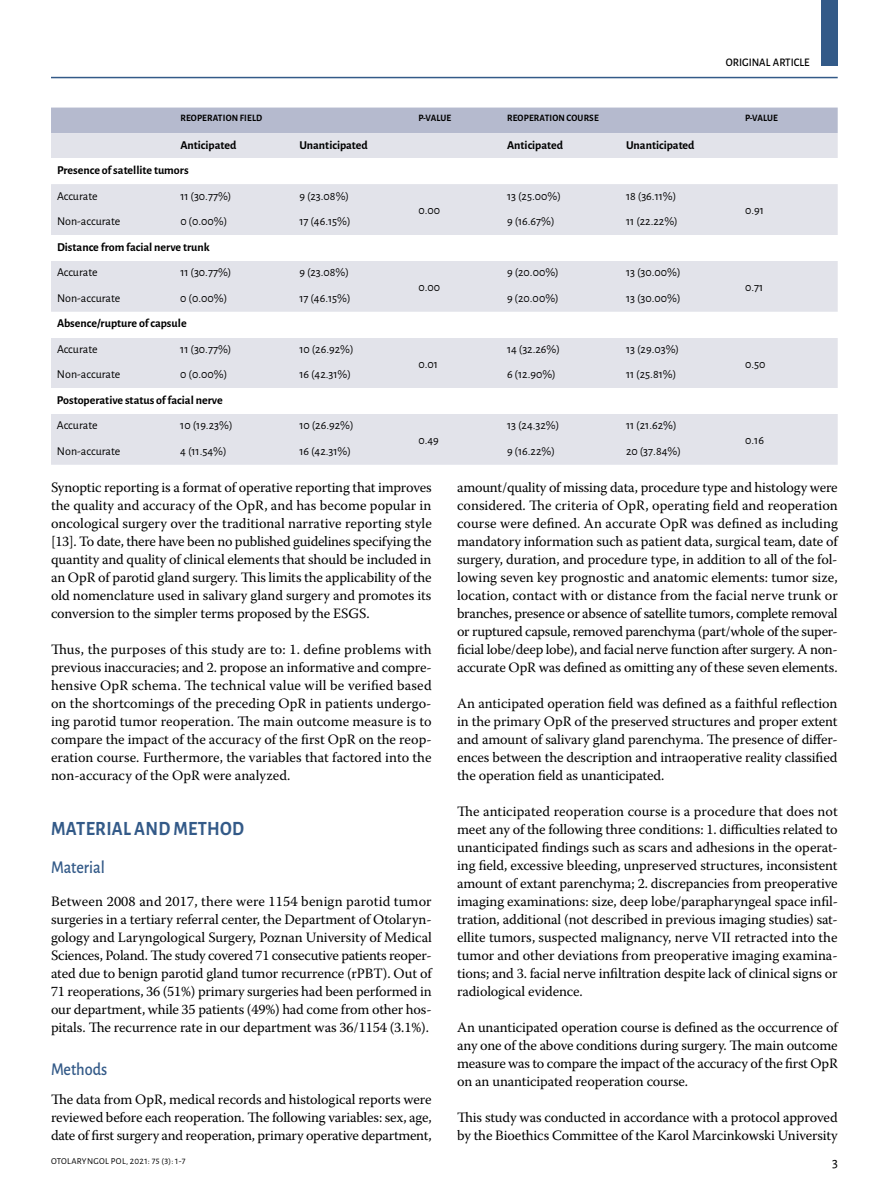
<style>
.page{position:relative;width:893px;height:1191px;background:#fff}
.page>*{position:absolute;margin:0;border:0;box-sizing:border-box;transform-origin:0 0}
.t1{font:700 20.25px "Alegreya Sans";letter-spacing:.015em;color:#335a88;scale:.9 1}
.t2{font:500 18px "Alegreya Sans";color:#335a88;scale:.9 1}
.t3{font:14.25px/18px "Warnock Pro";letter-spacing:-.01em;color:#000;text-align:justify}
.t4{font:14.25px "Alegreya Sans";color:#000}
.t5{font:12px "Alegreya Sans";color:#000}
.t6{font:700 12px "Alegreya Sans";color:#000}
.t7{font:500 11.55px "Alegreya Sans";color:#000;scale:.95 1}
.t8{font:700 9.75px "Alegreya Sans";letter-spacing:.015em;color:#000;scale:.95 1}
.t9{font:9px "Alegreya Sans";letter-spacing:.035em;color:#000}
</style>
<div class="page">
<div style="left:821px;top:0;width:17px;height:66px;background:#335a88"></div>
<hr style="left:51px;top:77px;width:787px;height:1px;background:#335a88">
<div style="left:51px;top:108px;width:787px;height:25px;background:#b5bace"></div>
<div style="left:51px;top:133px;width:787px;height:332px;background:#e2e3ea"></div>
<div style="left:51px;top:159px;width:787px;height:25px;background:#fff"></div>
<div style="left:51px;top:235px;width:787px;height:26px;background:#fff"></div>
<div style="left:51px;top:312px;width:787px;height:25px;background:#fff"></div>
<div style="left:51px;top:388px;width:787px;height:26px;background:#fff"></div>
<p class="t7" style="left:726px;top:54px;width:90px">ORIGINAL ARTICLE</p>
<p class="t8" style="left:180px;top:111px;width:88px">REOPERATION FIELD</p>
<p class="t8" style="left:419px;top:111px;width:36px">P-VALUE</p>
<p class="t8" style="left:507px;top:111px;width:98px">REOPERATION COURSE</p>
<p class="t8" style="left:745px;top:111px;width:36px">P-VALUE</p>
<p class="t6" style="left:180px;top:136px;width:58px">Anticipated</p>
<p class="t6" style="left:299px;top:136px;width:70px">Unanticipated</p>
<p class="t6" style="left:507px;top:136px;width:58px">Anticipated</p>
<p class="t6" style="left:626px;top:136px;width:70px">Unanticipated</p>
<p class="t6" style="left:57px;top:162px;width:133px">Presence of satellite tumors</p>
<p class="t5" style="left:57px;top:188px;width:42px">Accurate</p>
<p class="t5" style="left:180px;top:188px;width:53px">11 (30.77%)</p>
<p class="t5" style="left:299px;top:188px;width:51px">9 (23.08%)</p>
<p class="t5" style="left:418px;top:202px;width:23px">0.00</p>
<p class="t5" style="left:507px;top:188px;width:55px">13 (25.00%)</p>
<p class="t5" style="left:626px;top:188px;width:52px">18 (36.11%)</p>
<p class="t5" style="left:745px;top:202px;width:20px">0.91</p>
<p class="t5" style="left:57px;top:213px;width:65px">Non-accurate</p>
<p class="t5" style="left:180px;top:213px;width:48px">0 (0.00%)</p>
<p class="t5" style="left:299px;top:213px;width:53px">17 (46.15%)</p>
<p class="t5" style="left:507px;top:213px;width:49px">9 (16.67%)</p>
<p class="t5" style="left:626px;top:213px;width:53px">11 (22.22%)</p>
<p class="t6" style="left:57px;top:238px;width:154px">Distance from facial nerve trunk</p>
<p class="t5" style="left:57px;top:264px;width:42px">Accurate</p>
<p class="t5" style="left:180px;top:264px;width:53px">11 (30.77%)</p>
<p class="t5" style="left:299px;top:264px;width:51px">9 (23.08%)</p>
<p class="t5" style="left:418px;top:279px;width:23px">0.00</p>
<p class="t5" style="left:507px;top:264px;width:53px">9 (20.00%)</p>
<p class="t5" style="left:626px;top:264px;width:56px">13 (30.00%)</p>
<p class="t5" style="left:745px;top:279px;width:20px">0.71</p>
<p class="t5" style="left:57px;top:290px;width:65px">Non-accurate</p>
<p class="t5" style="left:180px;top:290px;width:48px">0 (0.00%)</p>
<p class="t5" style="left:299px;top:290px;width:53px">17 (46.15%)</p>
<p class="t5" style="left:507px;top:290px;width:53px">9 (20.00%)</p>
<p class="t5" style="left:626px;top:290px;width:56px">13 (30.00%)</p>
<p class="t6" style="left:57px;top:315px;width:131px">Absence/rupture of capsule</p>
<p class="t5" style="left:57px;top:341px;width:42px">Accurate</p>
<p class="t5" style="left:180px;top:341px;width:53px">11 (30.77%)</p>
<p class="t5" style="left:299px;top:341px;width:56px">10 (26.92%)</p>
<p class="t5" style="left:418px;top:355px;width:21px">0.01</p>
<p class="t5" style="left:507px;top:341px;width:54px">14 (32.26%)</p>
<p class="t5" style="left:626px;top:341px;width:54px">13 (29.03%)</p>
<p class="t5" style="left:745px;top:355px;width:22px">0.50</p>
<p class="t5" style="left:57px;top:366px;width:65px">Non-accurate</p>
<p class="t5" style="left:180px;top:366px;width:48px">0 (0.00%)</p>
<p class="t5" style="left:299px;top:366px;width:53px">16 (42.31%)</p>
<p class="t5" style="left:507px;top:366px;width:50px">6 (12.90%)</p>
<p class="t5" style="left:626px;top:366px;width:52px">11 (25.81%)</p>
<p class="t6" style="left:57px;top:391px;width:167px">Postoperative status of facial nerve</p>
<p class="t5" style="left:57px;top:417px;width:42px">Accurate</p>
<p class="t5" style="left:180px;top:417px;width:54px">10 (19.23%)</p>
<p class="t5" style="left:299px;top:417px;width:56px">10 (26.92%)</p>
<p class="t5" style="left:418px;top:432px;width:22px">0.49</p>
<p class="t5" style="left:507px;top:417px;width:54px">13 (24.32%)</p>
<p class="t5" style="left:626px;top:417px;width:52px">11 (21.62%)</p>
<p class="t5" style="left:745px;top:432px;width:20px">0.16</p>
<p class="t5" style="left:57px;top:443px;width:65px">Non-accurate</p>
<p class="t5" style="left:180px;top:443px;width:48px">4 (11.54%)</p>
<p class="t5" style="left:299px;top:443px;width:53px">16 (42.31%)</p>
<p class="t5" style="left:507px;top:443px;width:49px">9 (16.22%)</p>
<p class="t5" style="left:626px;top:443px;width:56px">20 (37.84%)</p>
<p class="t3" style="left:51px;top:478px;width:382px">Synoptic reporting is a format of operative reporting that improves the quality and accuracy of the OpR, and has become popular in oncological surgery over the traditional narrative reporting style [13]. To date, there have been no published guidelines specifying the quantity and quality of clinical elements that should be included in an OpR of parotid gland surgery. This limits the applicability of the old nomenclature used in salivary gland surgery and promotes its conversion to the simpler terms proposed by the ESGS.</p>
<p class="t3" style="left:51px;top:640px;width:382px">Thus, the purposes of this study are to: 1. define problems with previous inaccuracies; and 2. propose an informative and compre&shy;hensive OpR schema. The technical value will be verified based on the shortcomings of the preceding OpR in patients undergo&shy;ing parotid tumor reoperation. The main outcome measure is to compare the impact of the accuracy of the first OpR on the reop&shy;eration course. Furthermore, the variables that factored into the non-accuracy of the OpR were analyzed.</p>
<h1 class="t1" style="left:51px;top:814px;width:216px">MATERIAL AND METHOD</h1>
<p class="t2" style="left:51px;top:854px;width:61px">Material</p>
<p class="t3" style="left:51px;top:892px;width:382px">Between 2008 and 2017, there were 1154 benign parotid tumor surgeries in a tertiary referral center, the Department of Otolaryn&shy;gology and Laryngological Surgery, Poznan University of Medical Sciences, Poland. The study covered 71 consecutive patients reoper&shy;ated due to benign parotid gland tumor recurrence (rPBT). Out of 71 reoperations, 36 (51%) primary surgeries had been performed in our department, while 35 patients (49%) had come from other hos&shy;pitals. The recurrence rate in our department was 36/1154 (3.1%).</p>
<p class="t2" style="left:51px;top:1056px;width:64px">Methods</p>
<p class="t3" style="left:51px;top:1090px;width:382px">The data from OpR, medical records and histological reports were reviewed before each reoperation. The following variables: sex, age, date of first surgery and reoperation, primary operative department,</p>
<p class="t3" style="left:457px;top:478px;width:382px">amount/quality of missing data, procedure type and histology were considered. The criteria of OpR, operating field and reoperation course were defined. An accurate OpR was defined as including mandatory information such as patient data, surgical team, date of surgery, duration, and procedure type, in addition to all of the fol&shy;lowing seven key prognostic and anatomic elements: tumor size, location, contact with or distance from the facial nerve trunk or branches, presence or absence of satellite tumors, complete removal or ruptured capsule, removed parenchyma (part/whole of the super&shy;ficial lobe/deep lobe), and facial nerve function after surgery. A non&shy;accurate OpR was defined as omitting any of these seven elements.</p>
<p class="t3" style="left:457px;top:694px;width:382px">An anticipated operation field was defined as a faithful reflection in the primary OpR of the preserved structures and proper extent and amount of salivary gland parenchyma. The presence of differ&shy;ences between the description and intraoperative reality classified the operation field as unanticipated.</p>
<p class="t3" style="left:457px;top:802px;width:382px">The anticipated reoperation course is a procedure that does not meet any of the following three conditions: 1. difficulties related to unanticipated findings such as scars and adhesions in the operat&shy;ing field, excessive bleeding, unpreserved structures, inconsistent amount of extant parenchyma; 2. discrepancies from preoperative imaging examinations: size, deep lobe/parapharyngeal space infil&shy;tration, additional (not described in previous imaging studies) sat&shy;ellite tumors, suspected malignancy, nerve VII retracted into the tumor and other deviations from preoperative imaging examina&shy;tions; and 3. facial nerve infiltration despite lack of clinical signs or radiological evidence.</p>
<p class="t3" style="left:457px;top:1018px;width:382px">An unanticipated operation course is defined as the occurrence of any one of the above conditions during surgery. The main outcome measure was to compare the impact of the accuracy of the first OpR on an unanticipated reoperation course.</p>
<p class="t3" style="left:457px;top:1108px;width:382px">This study was conducted in accordance with a protocol approved by the Bioethics Committee of the Karol Marcinkowski University</p>
<p class="t9" style="left:51px;top:1155px;width:136px">OTOLARYNGOL POL, 2021: 75 (3): 1-7</p>
<p class="t4" style="left:832px;top:1152px;width:7px">3</p>
</div>
